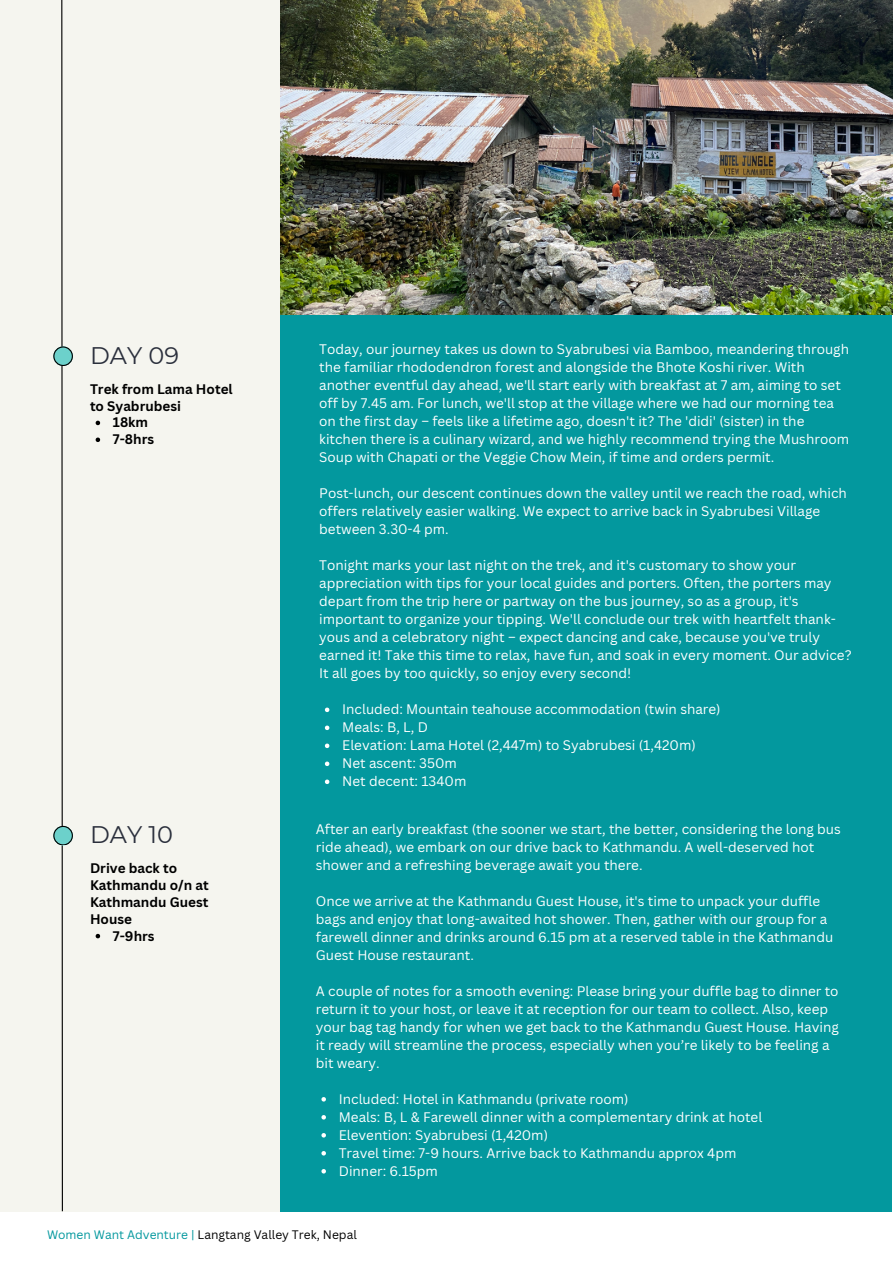
<style>
.page{position:relative;width:893px;height:1264px;background:#fff}
.page>*{position:absolute;margin:0;border:0;box-sizing:border-box;transform-origin:0 0}
.t1{font:24px "Montserrat";color:#2a2f3c}
.t2{font:13.5px/18px "Canva Sans";color:#fff}
.t3{font:700 13.5px/16.8px "Canva Sans";color:#000}
.t4{font:12px "Canva Sans";color:#000}
.s1{color:#03989e}
</style>
<div class="page">
<div style="left:0;top:0;width:280px;height:1211px;background:#f5f5ef"></div>
<div style="left:280px;top:0;width:612px;height:1211px;background:#03989e"></div>
<svg style="left:325px;top:707px;width:4px;height:5px"></svg>
<svg style="left:325px;top:725px;width:4px;height:5px"></svg>
<svg style="left:325px;top:743px;width:4px;height:5px"></svg>
<svg style="left:325px;top:761px;width:4px;height:5px"></svg>
<svg style="left:325px;top:779px;width:4px;height:5px"></svg>
<svg style="left:96px;top:420px;width:4px;height:5px"></svg>
<svg style="left:96px;top:437px;width:4px;height:5px"></svg>
<svg style="left:321px;top:1097px;width:5px;height:4px"></svg>
<svg style="left:321px;top:1115px;width:5px;height:4px"></svg>
<svg style="left:321px;top:1133px;width:5px;height:4px"></svg>
<svg style="left:321px;top:1151px;width:5px;height:4px"></svg>
<svg style="left:321px;top:1169px;width:5px;height:4px"></svg>
<img style="left:280px;top:0;width:612px;height:315px">
<svg style="left:96px;top:933px;width:4px;height:5px"></svg>
<svg style="left:53px;top:0;width:19px;height:1212px"></svg>
<p class="t1" style="left:90px;top:340px;width:90px">DAY 09</p>
<p class="t3" style="left:90px;top:380px;width:144px">Trek from Lama Hotel to Syabrubesi</p>
<p class="t3" style="left:113px;top:414px;width:37px">18km</p>
<p class="t3" style="left:113px;top:430px;width:43px">7-8hrs</p>
<p class="t1" style="left:90px;top:819px;width:85px">DAY 10</p>
<p class="t3" style="left:90px;top:859px;width:120px">Drive back to<br>Kathmandu o/n at<br>Kathmandu Guest<br>House</p>
<p class="t3" style="left:113px;top:927px;width:43px">7-9hrs</p>
<p class="t2" style="left:319px;top:340px;width:531px">Today, our journey takes us down to Syabrubesi via Bamboo, meandering through the familiar rhododendron forest and alongside the Bhote Koshi river. With another eventful day ahead, we'll start early with breakfast at 7 am, aiming to set off by 7.45 am. For lunch, we'll stop at the village where we had our morning tea on the first day – feels like a lifetime ago, doesn't it? The 'didi' (sister) in the kitchen there is a culinary wizard, and we highly recommend trying the Mushroom Soup with Chapati or the Veggie Chow Mein, if time and orders permit.</p>
<p class="t2" style="left:319px;top:484px;width:529px">Post-lunch, our descent continues down the valley until we reach the road, which offers relatively easier walking. We expect to arrive back in Syabrubesi Village between 3.30-4 pm.</p>
<p class="t2" style="left:319px;top:556px;width:534px">Tonight marks your last night on the trek, and it's customary to show your appreciation with tips for your local guides and porters. Often, the porters may depart from the trip here or partway on the bus journey, so as a group, it's important to organize your tipping. We'll conclude our trek with heartfelt thank&shy;yous and a celebratory night – expect dancing and cake, because you've truly earned it! Take this time to relax, have fun, and soak in every moment. Our advice?<br>It all goes by too quickly, so enjoy every second!</p>
<p class="t2" style="left:342px;top:700px;width:380px">Included: Mountain teahouse accommodation (twin share)</p>
<p class="t2" style="left:342px;top:718px;width:87px">Meals: B, L, D</p>
<p class="t2" style="left:342px;top:736px;width:355px">Elevation: Lama Hotel (2,447m) to Syabrubesi (1,420m)</p>
<p class="t2" style="left:342px;top:754px;width:116px">Net ascent: 350m</p>
<p class="t2" style="left:342px;top:772px;width:126px">Net decent: 1340m</p>
<p class="t2" style="left:316px;top:819px;width:526px">After an early breakfast (the sooner we start, the better, considering the long bus ride ahead), we embark on our drive back to Kathmandu. A well-deserved hot shower and a refreshing beverage await you there.</p>
<p class="t2" style="left:316px;top:891px;width:519px">Once we arrive at the Kathmandu Guest House, it's time to unpack your duffle bags and enjoy that long-awaited hot shower. Then, gather with our group for a farewell dinner and drinks around 6.15 pm at a reserved table in the Kathmandu Guest House restaurant.</p>
<p class="t2" style="left:316px;top:981px;width:524px">A couple of notes for a smooth evening: Please bring your duffle bag to dinner to return it to your host, or leave it at reception for our team to collect. Also, keep your bag tag handy for when we get back to the Kathmandu Guest House. Having it ready will streamline the process, especially when you’re likely to be feeling a bit weary.</p>
<p class="t2" style="left:339px;top:1089px;width:291px">Included: Hotel in Kathmandu (private room)</p>
<p class="t2" style="left:339px;top:1107px;width:425px">Meals: B, L &amp; Farewell dinner with a complementary drink at hotel</p>
<p class="t2" style="left:339px;top:1125px;width:211px">Elevention: Syabrubesi (1,420m)</p>
<p class="t2" style="left:339px;top:1143px;width:399px">Travel time: 7-9 hours. Arrive back to Kathmandu approx 4pm</p>
<p class="t2" style="left:339px;top:1161px;width:101px">Dinner: 6.15pm</p>
<p class="t4" style="left:47px;top:1225px;width:311px"><span class="s1">Women Want Adventure |</span> Langtang Valley Trek, Nepal</p>
</div>
